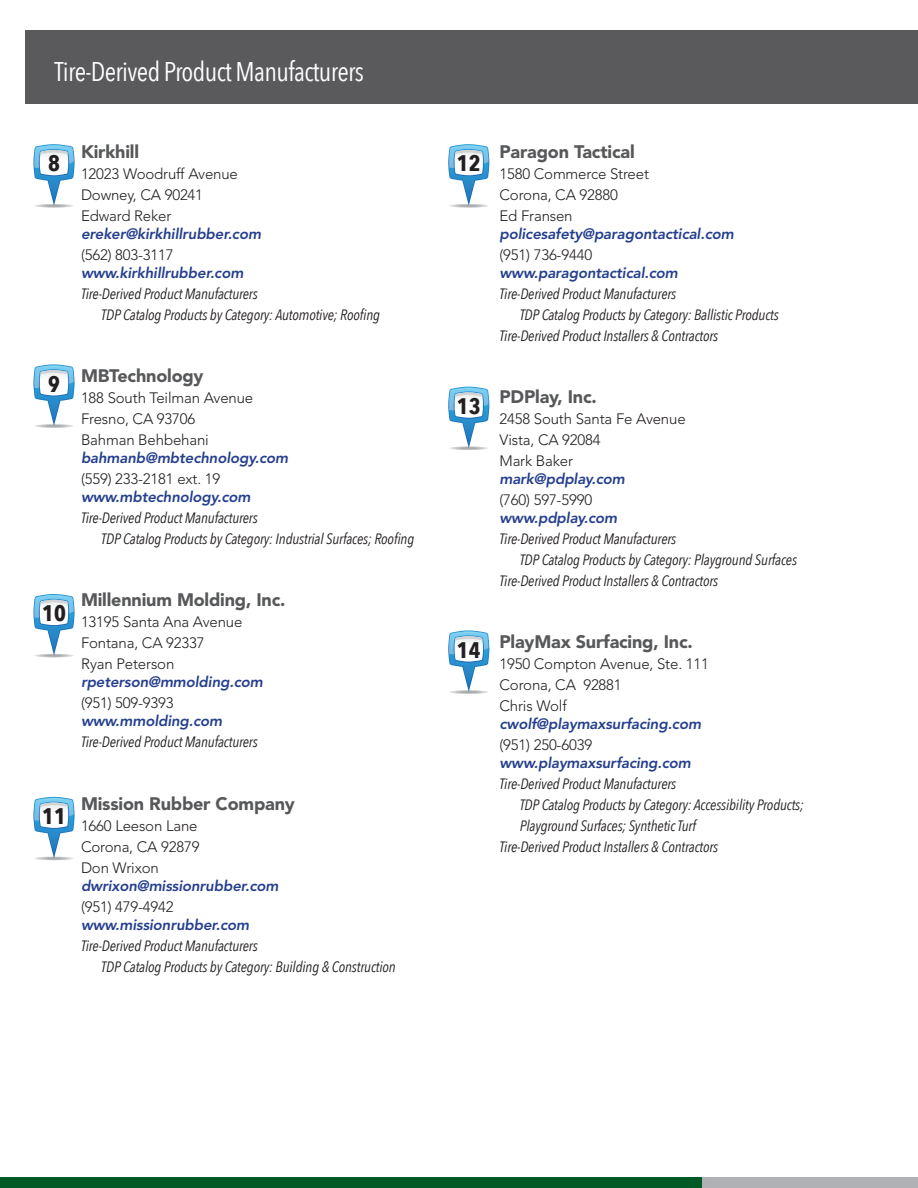
<style>
.page{position:relative;width:918px;height:1188px;background:#fff}
.page>*{position:absolute;margin:0;border:0;box-sizing:border-box;transform-origin:0 0}
.t1{font:27px "Avenir Next Condensed";letter-spacing:-.025em;color:#fff}
.t2{font:700 22.5px "Avenir Next Condensed";color:#231f20}
.t3{font:900 18px "Avenir LT Std";letter-spacing:-.01em;color:#57585a}
.t4{font:italic 15px/21px "Avenir Next Condensed";letter-spacing:-.01em;color:#231f20}
.t5{font:300 15px/21px "Avenir LT Std";letter-spacing:-.01em;color:#231f20}
.t6{font:italic 800 15px "Avenir LT Std";letter-spacing:-.01em;color:#253f8e}
</style>
<div class="page">
<div style="left:0;top:1178px;width:918px;height:10px;background:#005a26"></div>
<div style="left:702px;top:1178px;width:216px;height:10px;background:#b0b1b5"></div>
<div style="left:25px;top:30px;width:893px;height:74px;background:#5a5a5d"></div>
<svg style="left:33px;top:144px;width:42px;height:64px"></svg>
<svg style="left:33px;top:364px;width:42px;height:64px"></svg>
<svg style="left:33px;top:594px;width:42px;height:64px"></svg>
<svg style="left:33px;top:797px;width:42px;height:63px"></svg>
<svg style="left:448px;top:144px;width:41px;height:64px"></svg>
<svg style="left:448px;top:387px;width:41px;height:63px"></svg>
<svg style="left:448px;top:630px;width:41px;height:64px"></svg>
<h1 class="t1" style="left:54px;top:48px;width:311px">Tire-Derived Product Manufacturers</h1>
<h2 class="t2" style="left:48px;top:150px;width:13px">8</h2>
<h2 class="t2" style="left:48px;top:370px;width:13px">9</h2>
<p class="t3" style="left:81px;top:141px;width:60px">Kirkhill</p>
<p class="t5" style="left:81px;top:163px;width:158px">12023 Woodruff Avenue<br>Downey, CA 90241<br>Edward Reker</p>
<p class="t6" style="left:81px;top:225px;width:182px">ereker@kirkhillrubber.com</p>
<p class="t5" style="left:81px;top:244px;width:94px">(562) 803-3117</p>
<p class="t6" style="left:81px;top:264px;width:164px">www.kirkhillrubber.com</p>
<p class="t4" style="left:101px;top:283px;width:280px;text-indent:-20px">Tire-Derived Product Manufacturers<br>TDP Catalog Products by Category: Automotive; Roofing</p>
<p class="t3" style="left:81px;top:365px;width:124px">MBTechnology</p>
<p class="t5" style="left:81px;top:387px;width:174px">188 South Teilman Avenue<br>Fresno, CA 93706<br>Bahman Behbehani</p>
<p class="t6" style="left:81px;top:449px;width:209px">bahmanb@mbtechnology.com</p>
<p class="t5" style="left:81px;top:468px;width:141px">(559) 233-2181 ext. 19</p>
<p class="t6" style="left:81px;top:488px;width:171px">www.mbtechnology.com</p>
<p class="t4" style="left:101px;top:507px;width:315px;text-indent:-20px">Tire-Derived Product Manufacturers<br>TDP Catalog Products by Category: Industrial Surfaces; Roofing</p>
<h2 class="t2" style="left:42px;top:600px;width:25px">10</h2>
<p class="t3" style="left:81px;top:589px;width:206px">Millennium Molding, Inc.</p>
<p class="t5" style="left:81px;top:612px;width:163px">13195 Santa Ana Avenue<br>Fontana, CA 92337<br>Ryan Peterson</p>
<p class="t6" style="left:81px;top:673px;width:183px">rpeterson@mmolding.com</p>
<p class="t5" style="left:81px;top:693px;width:94px">(951) 509-9393</p>
<p class="t6" style="left:81px;top:712px;width:143px">www.mmolding.com</p>
<p class="t4" style="left:81px;top:732px;width:178px">Tire-Derived Product Manufacturers</p>
<h2 class="t2" style="left:42px;top:802px;width:25px">11</h2>
<p class="t3" style="left:81px;top:792px;width:215px">Mission Rubber Company</p>
<p class="t5" style="left:81px;top:815px;width:120px">1660 Leeson Lane<br>Corona, CA 92879<br>Don Wrixon</p>
<p class="t6" style="left:81px;top:876px;width:199px">dwrixon@missionrubber.com</p>
<p class="t5" style="left:81px;top:896px;width:94px">(951) 479-4942</p>
<p class="t6" style="left:81px;top:915px;width:170px">www.missionrubber.com</p>
<p class="t4" style="left:101px;top:935px;width:296px;text-indent:-20px">Tire-Derived Product Manufacturers<br>TDP Catalog Products by Category: Building &amp; Construction</p>
<h2 class="t2" style="left:457px;top:150px;width:25px">12</h2>
<h2 class="t2" style="left:457px;top:392px;width:25px">13</h2>
<h2 class="t2" style="left:457px;top:636px;width:25px">14</h2>
<p class="t3" style="left:500px;top:141px;width:137px">Paragon Tactical</p>
<p class="t5" style="left:500px;top:163px;width:151px">1580 Commerce Street<br>Corona, CA 92880<br>Ed Fransen</p>
<p class="t6" style="left:500px;top:225px;width:236px">policesafety@paragontactical.com</p>
<p class="t5" style="left:500px;top:244px;width:94px">(951) 736-9440</p>
<p class="t6" style="left:500px;top:264px;width:180px">www.paragontactical.com</p>
<p class="t4" style="left:500px;top:283px;width:178px">Tire-Derived Product Manufacturers</p>
<p class="t4" style="left:520px;top:304px;width:261px">TDP Catalog Products by Category: Ballistic Products</p>
<p class="t4" style="left:500px;top:325px;width:220px">Tire-Derived Product Installers &amp; Contractors</p>
<p class="t3" style="left:500px;top:386px;width:99px">PDPlay, Inc.</p>
<p class="t5" style="left:500px;top:408px;width:188px">2458 South Santa Fe Avenue<br>Vista, CA 92084<br>Mark Baker</p>
<p class="t6" style="left:500px;top:470px;width:127px">mark@pdplay.com</p>
<p class="t5" style="left:500px;top:489px;width:94px">(760) 597-5990</p>
<p class="t6" style="left:500px;top:509px;width:119px">www.pdplay.com</p>
<p class="t4" style="left:500px;top:528px;width:178px">Tire-Derived Product Manufacturers</p>
<p class="t4" style="left:520px;top:549px;width:279px">TDP Catalog Products by Category: Playground Surfaces</p>
<p class="t4" style="left:500px;top:570px;width:220px">Tire-Derived Product Installers &amp; Contractors</p>
<p class="t3" style="left:500px;top:631px;width:195px">PlayMax Surfacing, Inc.</p>
<p class="t5" style="left:500px;top:654px;width:211px">1950 Compton Avenue, Ste. 111<br>Corona, CA 92881<br>Chris Wolf</p>
<p class="t6" style="left:500px;top:715px;width:203px">cwolf@playmaxsurfacing.com</p>
<p class="t5" style="left:500px;top:735px;width:94px">(951) 250-6039</p>
<p class="t6" style="left:500px;top:754px;width:193px">www.playmaxsurfacing.com</p>
<p class="t4" style="left:500px;top:774px;width:178px">Tire-Derived Product Manufacturers</p>
<p class="t4" style="left:520px;top:795px;width:286px">TDP Catalog Products by Category: Accessibility Products;</p>
<p class="t4" style="left:520px;top:816px;width:178px">Playground Surfaces; Synthetic Turf</p>
<p class="t4" style="left:500px;top:837px;width:220px">Tire-Derived Product Installers &amp; Contractors</p>
</div>
